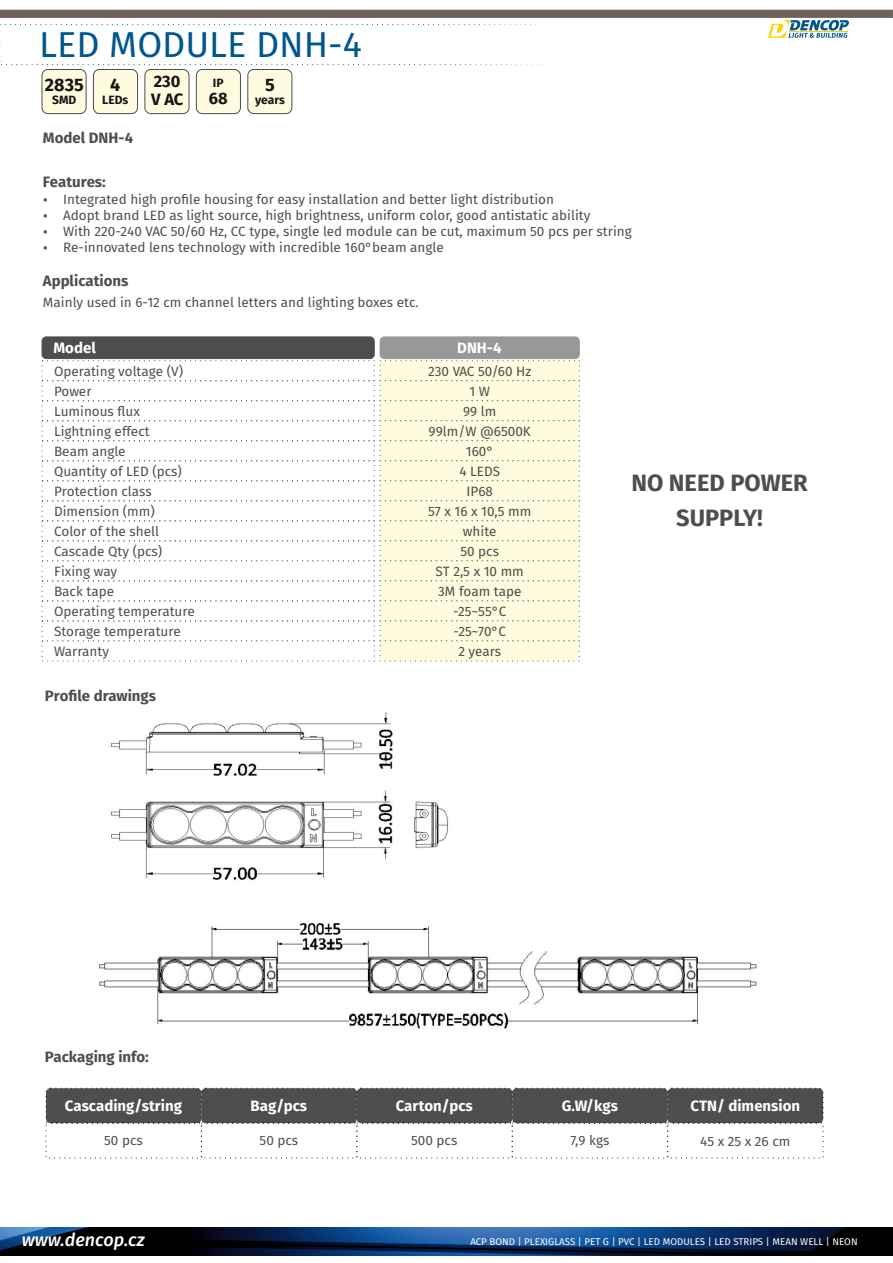
<style>
.page{position:relative;width:893px;height:1263px;background:#fff}
.page>*{position:absolute;margin:0;border:0;box-sizing:border-box;transform-origin:0 0}
.t1{font:36px "Fira Sans";color:#00578e}
.t2{font:700 23.55px/35px "Fira Sans";color:#4e4e4d;text-align:center}
.t3{font:italic 500 18px "Fira Sans";color:#fff}
.t4{font:700 18px "Fira Sans";color:#151616}
.t5{font:700 16.5px/18px "Fira Sans";color:#151616}
.t6{font:700 15px "Fira Sans";color:#fff}
.t7{font:700 15px "Fira Sans";color:#4e4e4d}
.t8{font:13.5px/20px "Fira Sans";color:#4e4e4d}
.t9{font:700 12px "Fira Sans";color:#151616}
.t10{font:9.75px "Fira Sans";color:#fff}
</style>
<div class="page">
<img style="left:0;top:1228px;width:893px;height:27px">
<svg style="left:0;top:9px;width:893px;height:29px"></svg>
<div style="left:380px;top:336px;width:200px;height:23px;background:#989899;border:1px solid #989899;border-radius:4px"></div>
<div style="left:42px;top:336px;width:333px;height:23px;background:#4e4e4d;border:1px solid #4e4e4d;border-radius:4px"></div>
<svg style="left:41px;top:360px;width:539px;height:302px"></svg>
<div style="left:42px;top:69px;width:45px;height:45px;background:#fffbde;border:1px solid #4e4e4d;border-radius:6px"></div>
<div style="left:93px;top:69px;width:45px;height:45px;background:#fffbde;border:1px solid #4e4e4d;border-radius:6px"></div>
<div style="left:144px;top:69px;width:45px;height:45px;background:#fffbde;border:1px solid #4e4e4d;border-radius:6px"></div>
<div style="left:196px;top:69px;width:45px;height:45px;background:#fffbde;border:1px solid #4e4e4d;border-radius:6px"></div>
<div style="left:247px;top:69px;width:45px;height:45px;background:#fffbde;border:1px solid #4e4e4d;border-radius:6px"></div>
<img style="left:99px;top:922px;width:658px;height:107px">
<img style="left:111px;top:712px;width:337px;height:168px">
<div style="left:46px;top:1088px;width:156px;height:35px;background:#4e4e4d;border:1px dashed #151616;border-radius:4px"></div>
<div style="left:201px;top:1088px;width:156px;height:35px;background:#4e4e4d;border:1px dashed #151616;border-radius:4px"></div>
<div style="left:356px;top:1088px;width:157px;height:35px;background:#4e4e4d;border:1px dashed #151616;border-radius:4px"></div>
<div style="left:512px;top:1088px;width:156px;height:35px;background:#4e4e4d;border:1px dashed #151616;border-radius:4px"></div>
<div style="left:667px;top:1088px;width:156px;height:35px;background:#4e4e4d;border:1px dashed #151616;border-radius:4px"></div>
<h1 class="t1" style="left:39px;top:24px;width:324px">LED MODULE DNH-4</h1>
<h3 class="t4" style="left:45px;top:74px;width:40px">2835</h3>
<p class="t9" style="left:52px;top:93px;width:26px">SMD</p>
<h3 class="t4" style="left:110px;top:74px;width:12px">4</h3>
<p class="t9" style="left:102px;top:93px;width:28px">LEDs</p>
<p class="t5" style="left:151px;top:73px;width:34px">230<br>V AC</p>
<p class="t9" style="left:213px;top:76px;width:12px">IP</p>
<p class="t5" style="left:209px;top:90px;width:20px">68</p>
<h3 class="t4" style="left:265px;top:74px;width:11px">5</h3>
<p class="t9" style="left:255px;top:93px;width:31px">years</p>
<p class="t7" style="left:43px;top:129px;width:92px">Model DNH-4</p>
<p class="t7" style="left:43px;top:173px;width:64px">Features:</p>
<p class="t8" style="left:63px;top:191px;width:570px;line-height:16.2px">Integrated high profile housing for easy installation and better light distribution<br>Adopt brand LED as light source, high brightness, uniform color, good antistatic ability<br>With 220-240 VAC 50/60 Hz, CC type, single led module can be cut, maximum 50 pcs per string Re-innovated lens technology with incredible 160°beam angle</p>
<p class="t7" style="left:43px;top:272px;width:87px">Applications</p>
<p class="t8" style="left:43px;top:292px;width:377px">Mainly used in 6-12 cm channel letters and lighting boxes etc.</p>
<p class="t6" style="left:53px;top:339px;width:44px">Model</p>
<p class="t6" style="left:457px;top:339px;width:46px">DNH-4</p>
<p class="t8" style="left:428px;top:362px;width:105px;text-align:center">230 VAC 50/60 Hz<br>1 W<br>99 lm<br>99lm/W @6500K<br>160°<br>4 LEDS<br>IP68<br>57 x 16 x 10,5 mm white<br>50 pcs<br>ST 2,5 x 10 mm<br>3M foam tape -25~55°C -25~70°C<br>2 years</p>
<p class="t8" style="left:54px;top:362px;width:142px">Operating voltage (V)<br>Power<br>Luminous flux<br>Lightning effect<br>Beam angle<br>Quantity of LED (pcs)<br>Protection class<br>Dimension (mm)<br>Color of the shell<br>Cascade Qty (pcs)<br>Fixing way<br>Back tape<br>Operating temperature<br>Storage temperature<br>Warranty</p>
<p class="t7" style="left:45px;top:687px;width:113px">Profile drawings</p>
<h2 class="t2" style="left:631px;top:465px;width:178px">NO NEED POWER<br>SUPPLY!</h2>
<p class="t7" style="left:45px;top:1048px;width:105px">Packaging info:</p>
<p class="t6" style="left:65px;top:1097px;width:119px">Cascading/string</p>
<p class="t8" style="left:104px;top:1130px;width:40px">50 pcs</p>
<p class="t6" style="left:251px;top:1097px;width:58px">Bag/pcs</p>
<p class="t8" style="left:260px;top:1130px;width:40px">50 pcs</p>
<p class="t6" style="left:396px;top:1097px;width:79px">Carton/pcs</p>
<p class="t8" style="left:411px;top:1130px;width:48px">500 pcs</p>
<p class="t6" style="left:562px;top:1097px;width:58px">G.W/kgs</p>
<p class="t8" style="left:570px;top:1130px;width:41px">7,9 kgs</p>
<p class="t6" style="left:690px;top:1097px;width:111px">CTN/ dimension</p>
<p class="t8" style="left:700px;top:1131px;width:92px">45 x 25 x 26 cm</p>
<h3 class="t3" style="left:22px;top:1229px;width:124px">www.dencop.cz</h3>
<p class="t10" style="left:470px;top:1236px;width:389px">ACP BOND | PLEXIGLASS | PET G | PVC | LED MODULES | LED STRIPS | MEAN WELL | NEON</p>
</div>
